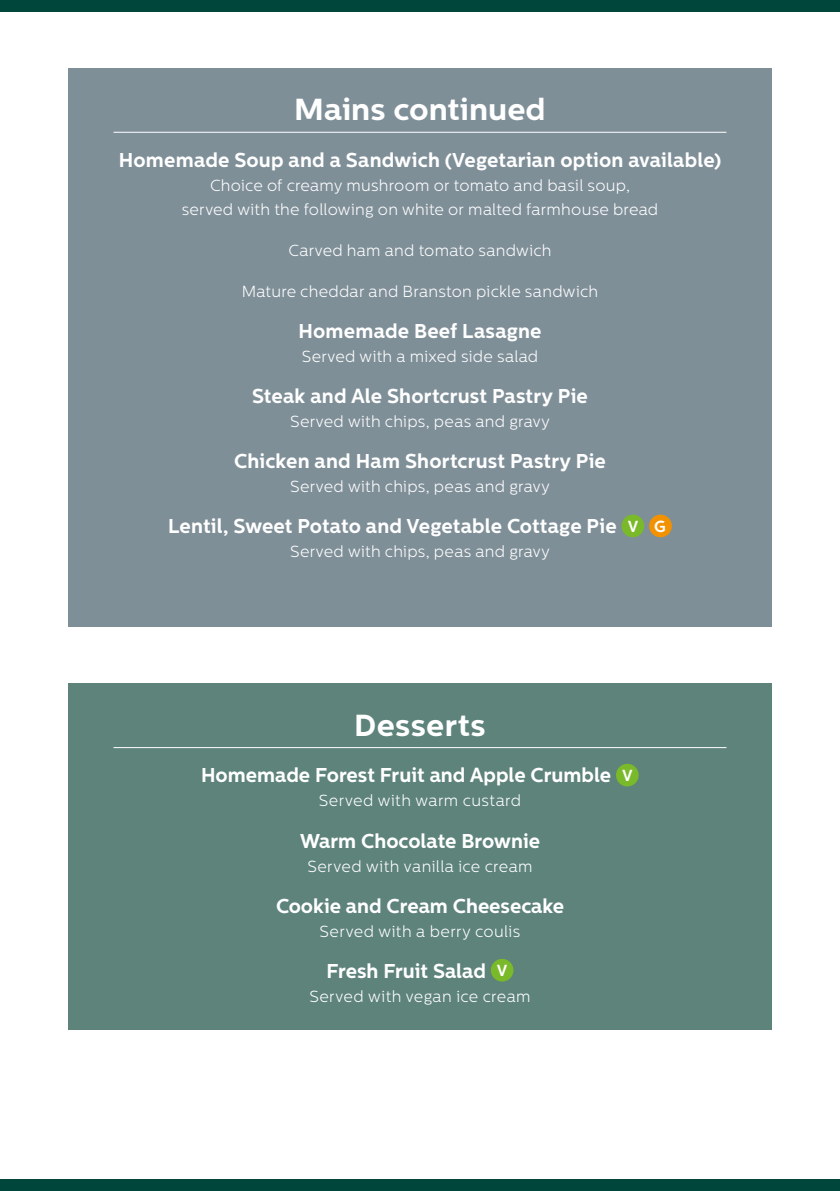
<style>
.page{position:relative;width:840px;height:1191px;background:#fff}
.page>*{position:absolute;margin:0;border:0;box-sizing:border-box;transform-origin:0 0}
.t1{font:700 30.4px "Centrale Sans";letter-spacing:.005em;color:#fff;scale:1.05 1}
.t2{font:700 20px "Centrale Sans";letter-spacing:.005em;color:#fff}
.t3{font:300 16px/24px "Centrale Sans";letter-spacing:.02em;color:#fff;text-align:center}
.s1{font-size:16px}
</style>
<div class="page">
<div style="left:0;top:0;width:839px;height:11px;background:#00463b"></div>
<div style="left:0;top:1179px;width:839px;height:12px;background:#00463b"></div>
<div style="left:68px;top:683px;width:703px;height:347px;background:#5d837b"></div>
<hr style="left:113px;top:747px;width:613px;height:1px;background:#fff">
<div style="left:615px;top:763px;width:23px;height:23px;background:#7ab929;border-radius:50%"></div>
<div style="left:490px;top:959px;width:23px;height:22px;background:#7ab929;border-radius:50%"></div>
<div style="left:68px;top:68px;width:703px;height:558px;background:#7f8f98"></div>
<hr style="left:113px;top:132px;width:613px;height:1px;background:#fff">
<div style="left:621px;top:514px;width:23px;height:23px;background:#7ab929;border-radius:50%"></div>
<div style="left:648px;top:514px;width:23px;height:23px;background:#f39200;border-radius:50%"></div>
<h1 class="t1" style="left:294px;top:92px;width:241px">Mains continued</h1>
<p class="t2" style="left:119px;top:148px;width:603px">Homemade Soup and a Sandwich (Vegetarian option available)</p>
<p class="t3" style="left:181px;top:173px;width:478px">Choice of creamy mushroom or tomato and basil soup,<br>served with the following on white or malted farmhouse bread</p>
<p class="t3" style="left:288px;top:238px;width:265px">Carved ham and tomato sandwich</p>
<p class="t3" style="left:241px;top:279px;width:358px">Mature cheddar and Branston pickle sandwich</p>
<p class="t2" style="left:298px;top:319px;width:244px">Homemade Beef Lasagne</p>
<p class="t3" style="left:301px;top:344px;width:238px">Served with a mixed side salad</p>
<p class="t2" style="left:252px;top:384px;width:337px">Steak and Ale Shortcrust Pastry Pie</p>
<p class="t3" style="left:290px;top:409px;width:261px">Served with chips, peas and gravy</p>
<p class="t2" style="left:234px;top:449px;width:373px">Chicken and Ham Shortcrust Pastry Pie</p>
<p class="t3" style="left:290px;top:474px;width:261px">Served with chips, peas and gravy</p>
<p class="t2" style="left:168px;top:514px;width:499px">Lentil, Sweet Potato and Vegetable Cottage Pie <span class="s1">V G</span></p>
<p class="t3" style="left:290px;top:539px;width:261px">Served with chips, peas and gravy</p>
<h1 class="t1" style="left:354px;top:707px;width:127px">Desserts</h1>
<p class="t2" style="left:201px;top:763px;width:432px">Homemade Forest Fruit and Apple Crumble <span class="s1">V</span></p>
<p class="t3" style="left:319px;top:789px;width:203px">Served with warm custard</p>
<p class="t2" style="left:300px;top:828px;width:241px">Warm Chocolate Brownie</p>
<p class="t3" style="left:307px;top:854px;width:227px">Served with vanilla ice cream</p>
<p class="t2" style="left:276px;top:893px;width:289px">Cookie and Cream Cheesecake</p>
<p class="t3" style="left:319px;top:919px;width:202px">Served with a berry coulis</p>
<p class="t2" style="left:326px;top:958px;width:182px">Fresh Fruit Salad <span class="s1">V</span></p>
<p class="t3" style="left:309px;top:984px;width:223px">Served with vegan ice cream</p>
</div>
